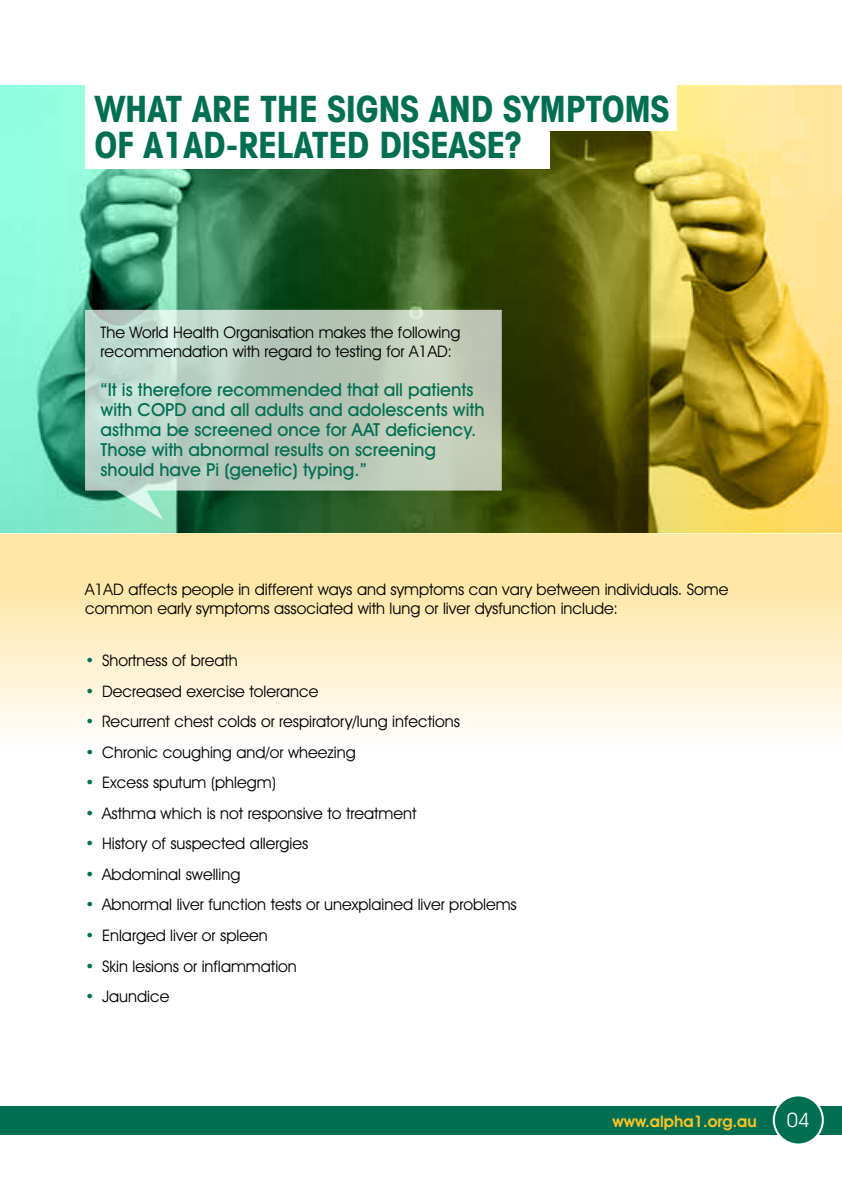
<style>
.page{position:relative;width:842px;height:1191px;background:#fff}
.page>*{position:absolute;margin:0;border:0;box-sizing:border-box;transform-origin:0 0}
.t1{font:700 condensed 36px "Avant Garde IT Cby BT";color:#006f51}
.t2{font:20px "Avant Garde IT Cby BT";color:#fff}
.t3{font:500 18px/20px "Avant Garde IT Cby BT";color:#006f51}
.t4{font:16px/19.2px "Avant Garde IT Cby BT";color:#000}
.t5{font:600 16px "Avant Garde IT Cby BT";color:#ffc425}
.s1{color:#006f51}
</style>
<div class="page">
<div style="left:0;top:533px;width:842px;height:214px;background:linear-gradient(to bottom,#ffe298,#fffcf8)"></div>
<img style="left:0;top:85px;width:842px;height:448px">
<div style="left:85px;top:0;width:591px;height:130px;background:#fff"></div>
<div style="left:85px;top:123px;width:465px;height:45px;background:#fff"></div>
<svg style="left:85px;top:310px;width:417px;height:210px;background:#aac1ae"></svg>
<div style="left:0;top:1106px;width:842px;height:28px;background:#006f51"></div>
<div style="left:774px;top:1095px;width:49px;height:49px;background:#006f51;border-radius:50%"></div>
<div style="left:773px;top:1094px;width:51px;height:51px;border:2px solid #fff;border-radius:50%"></div>
<h1 class="t1" style="left:95px;top:87px;width:430px">WHAT ARE THE SIGNS AND SYMP</h1>
<h1 class="t1" style="left:586px;top:87px;width:61px">TOMS</h1>
<h1 class="t1" style="left:95px;top:123px;width:428px">OF A1AD-RELATED DISEASE?</h1>
<p class="t4" style="left:101px;top:322px;width:361px">The World Health Organisation makes the following recommendation with regard to testing for A1AD:</p>
<p class="t3" style="left:101px;top:379px;width:385px">“It is therefore recommended that all patients with COPD and all adults and adolescents with asthma be screened once for AAT deficiency.<br>Those with abnormal results on screening should have Pi (genetic) typing.”</p>
<p class="t4" style="left:85px;top:579px;width:645px">A1AD affects people in different ways and symptoms can vary between individuals. Some common early symptoms associated with lung or liver dysfunction include:</p>
<p class="t4" style="left:85px;top:650px;width:154px"><span class="s1">•</span> Shortness of breath</p>
<p class="t4" style="left:85px;top:681px;width:235px"><span class="s1">•</span> Decreased exercise tolerance</p>
<p class="t4" style="left:85px;top:711px;width:376px"><span class="s1">•</span> Recurrent chest colds or respiratory/lung infections</p>
<p class="t4" style="left:85px;top:742px;width:272px"><span class="s1">•</span> Chronic coughing and/or wheezing</p>
<p class="t4" style="left:85px;top:772px;width:192px"><span class="s1">•</span> Excess sputum (phlegm)</p>
<p class="t4" style="left:85px;top:803px;width:333px"><span class="s1">•</span> Asthma which is not responsive to treatment</p>
<p class="t4" style="left:85px;top:834px;width:225px"><span class="s1">•</span> History of suspected allergies</p>
<p class="t4" style="left:85px;top:864px;width:157px"><span class="s1">•</span> Abdominal swelling</p>
<p class="t4" style="left:85px;top:895px;width:433px"><span class="s1">•</span> Abnormal liver function tests or unexplained liver problems</p>
<p class="t4" style="left:85px;top:925px;width:184px"><span class="s1">•</span> Enlarged liver or spleen</p>
<p class="t4" style="left:85px;top:956px;width:213px"><span class="s1">•</span> Skin lesions or inflammation</p>
<p class="t4" style="left:85px;top:986px;width:86px"><span class="s1">•</span> Jaundice</p>
<p class="t5" style="left:613px;top:1111px;width:146px">www.alpha1.org.au</p>
<p class="t2" style="left:787px;top:1108px;width:24px">04</p>
</div>
